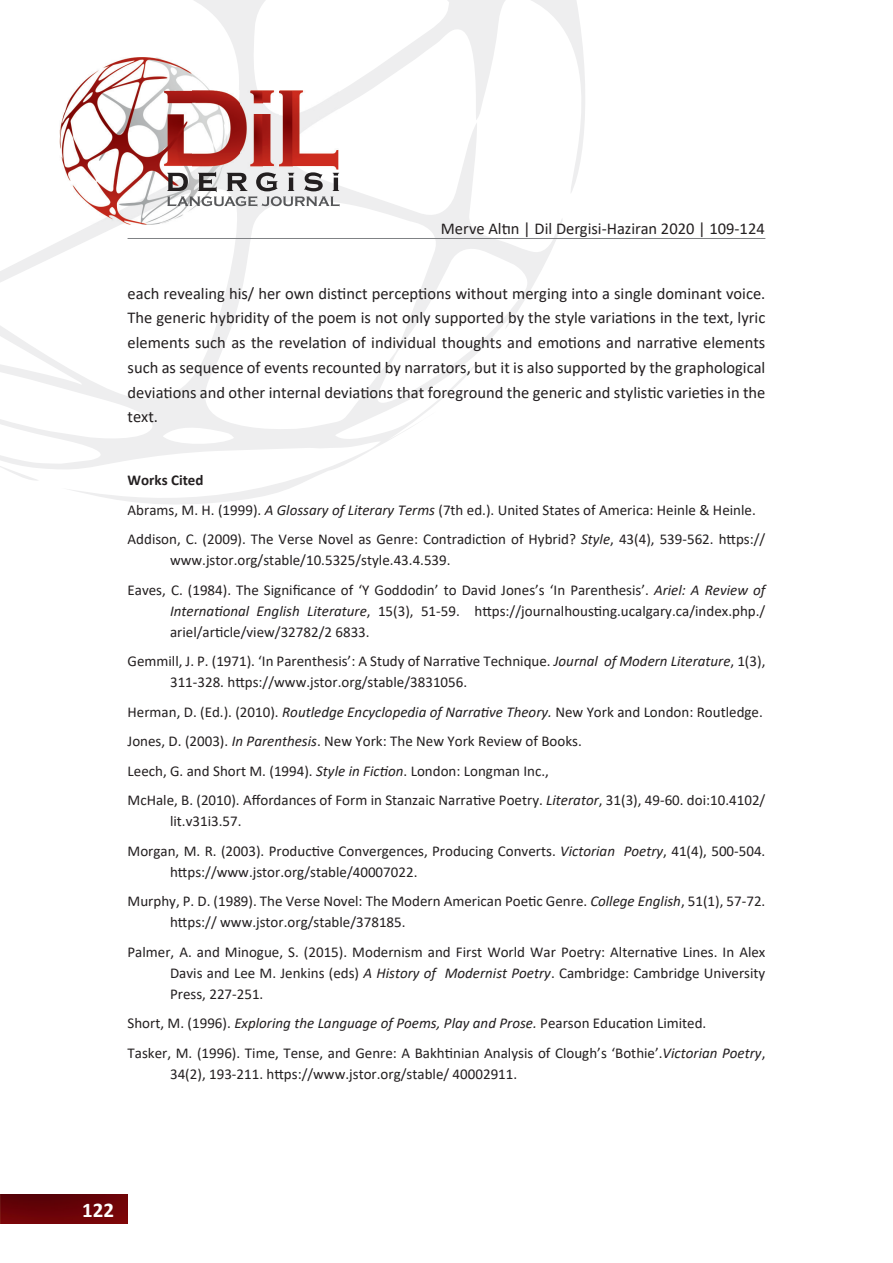
<style>
.page{position:relative;width:893px;height:1263px;background:#fff}
.page>*{position:absolute;margin:0;border:0;box-sizing:border-box;transform-origin:0 0}
.t1{font:700 21px "Calibri";color:#fff}
.t2{font:16.5px/24.8px "Calibri";color:#231f20;text-align:justify}
.t3{font:15px/21px "Calibri";color:#231f20}
.t4{font:italic 15px "Calibri";color:#231f20}
.t5{font:700 15px "Calibri";color:#231f20}
.s1{font-style:italic}
.s2{font-style:normal}
</style>
<div class="page">
<svg style="left:0;top:0;width:585px;height:504px"></svg>
<img style="left:192px;top:58px;width:35px;height:167px">
<img style="left:192px;top:91px;width:146px;height:79px">
<img style="left:279px;top:91px;width:13px;height:75px">
<img style="left:250px;top:114px;width:12px;height:52px">
<svg style="left:250px;top:91px;width:12px;height:13px"></svg>
<img style="left:192px;top:91px;width:47px;height:75px">
<img style="left:60px;top:57px;width:132px;height:168px">
<svg style="left:167px;top:172px;width:173px;height:34px;background:#b3b2b3"></svg>
<hr style="left:128px;top:238px;width:637px;height:1px;background:#808285">
<img style="left:0;top:1194px;width:128px;height:30px">
<p class="t2" style="left:441px;top:216px;width:325px">Merve Altın | Dil Dergisi-Haziran 2020 | 109-124</p>
<p class="t2" style="left:128px;top:280px;width:639px">each revealing his/ her own distinct perceptions without merging into a single dominant voice.<br>The generic hybridity of the poem is not only supported by the style variations in the text, lyric elements such as the revelation of individual thoughts and emotions and narrative elements such as sequence of events recounted by narrators, but it is also supported by the graphological deviations and other internal deviations that foreground the generic and stylistic varieties in the text.</p>
<p class="t5" style="left:128px;top:469px;width:77px">Works Cited</p>
<p class="t3" style="left:128px;top:499px;width:630px">Abrams, M. H. (1999). <span class="s1">A Glossary of Literary Terms</span> (7th ed.). United States of America: Heinle &amp; Heinle.</p>
<p class="t3" style="left:170px;top:528px;width:597px;text-indent:-43px">Addison, C. (2009). The Verse Novel as Genre: Contradiction of Hybrid? <span class="s1">Style</span>, 43(4), 539-562. https:// www.jstor.org/stable/10.5325/style.43.4.539.</p>
<p class="t3" style="left:170px;top:579px;width:597px;text-align:justify;text-indent:-43px">Eaves, C. (1984). The Significance of ‘Y Goddodin’ to David Jones’s ‘In Parenthesis’. <span class="s1">Ariel: A Review of International English Literature</span>, 15(3), 51-59. https://journalhousting.ucalgary.ca/index.php./ ariel/article/view/32782/2 6833.</p>
<p class="t3" style="left:170px;top:650px;width:597px;text-indent:-43px">Gemmill, J. P. (1971). ‘In Parenthesis’: A Study of Narrative Technique. <span class="s1">Journal of Modern Literature</span>, 1(3),<br>311-328. https://www.jstor.org/stable/3831056.</p>
<p class="t3" style="left:128px;top:701px;width:637px">Herman, D. (Ed.). (2010). <span class="s1">Routledge Encyclopedia of Narrative Theory.</span> New York and London: Routledge.</p>
<p class="t3" style="left:128px;top:730px;width:456px">Jones, D. (2003). <span class="s1">In Parenthesis</span>. New York: The New York Review of Books.</p>
<p class="t3" style="left:128px;top:760px;width:423px">Leech, G. and Short M. (1994). <span class="s1">Style in Fiction</span>. London: Longman Inc.,</p>
<p class="t3" style="left:170px;top:789px;width:597px;text-indent:-43px">McHale, B. (2010). Affordances of Form in Stanzaic Narrative Poetry. <span class="s1">Literator</span>, 31(3), 49-60. doi:10.4102/ lit.v31i3.57.</p>
<p class="t3" style="left:170px;top:840px;width:597px;text-indent:-43px">Morgan, M. R. (2003). Productive Convergences, Producing Converts. <span class="s1">Victorian Poetry</span>, 41(4), 500-504. https://www.jstor.org/stable/40007022.</p>
<p class="t3" style="left:170px;top:890px;width:597px;text-indent:-43px">Murphy, P. D. (1989). The Verse Novel: The Modern American Poetic Genre. <span class="s1">College English</span>, 51(1), 57-72. https:// www.jstor.org/stable/378185.</p>
<p class="t3" style="left:170px;top:941px;width:597px;text-align:justify;text-indent:-43px">Palmer, A. and Minogue, S. (2015). Modernism and First World War Poetry: Alternative Lines. In Alex Davis and Lee M. Jenkins (eds) <span class="s1">A History of Modernist Poetry</span>. Cambridge: Cambridge University Press, 227-251.</p>
<p class="t4" style="left:128px;top:1013px;width:580px"><span class="s2">Short, M. (1996).</span> Exploring the Language of Poems, Play and Prose. <span class="s2">Pearson Education Limited.</span></p>
<p class="t3" style="left:170px;top:1042px;width:597px;text-indent:-43px">Tasker, M. (1996). Time, Tense, and Genre: A Bakhtinian Analysis of Clough’s ‘Bothie’.<span class="s1">Victorian Poetry</span>,<br>34(2), 193-211. https://www.jstor.org/stable/ 40002911.</p>
<h1 class="t1" style="left:82px;top:1195px;width:33px">122</h1>
</div>
